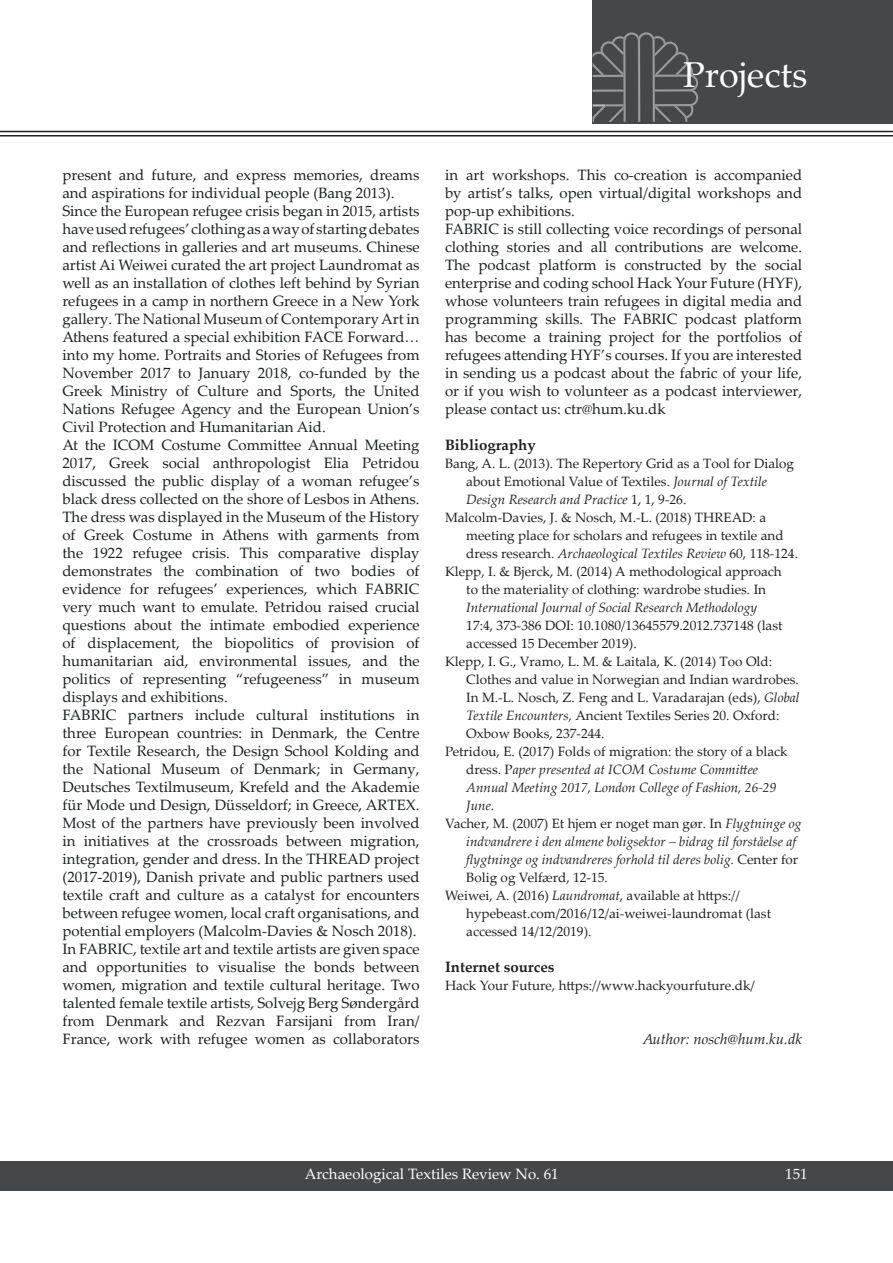
<style>
.page{position:relative;width:893px;height:1263px;background:#fff}
.page>*{position:absolute;margin:0;border:0;box-sizing:border-box;transform-origin:0 0}
.t1{font:36px "Palatino Linotype";color:#fff}
.t2{font:15px/18px "Palatino Linotype";color:#1b2022}
.t3{font:15px "Palatino Linotype";color:#fff}
.t4{font:700 15px "Palatino Linotype";color:#231f20}
.t5{font:italic 15px "Palatino Linotype";color:#231f20}
.t6{font:13.5px "Palatino Linotype";color:#231f20}
.t7{font:italic 13.5px "Palatino Linotype";color:#231f20}
.s1{font-style:italic}
.s2{font-style:normal}
</style>
<div class="page">
<div style="left:593px;top:0;width:300px;height:123px;background:#464748"></div>
<svg style="left:593px;top:32px;width:106px;height:90px"></svg>
<hr style="left:0;top:131px;width:893px;height:1px;background:#231f20">
<hr style="left:0;top:135px;width:893px;height:2px;background:#231f20">
<div style="left:0;top:1161px;width:893px;height:30px;background:#464748"></div>
<h1 class="t1" style="left:683px;top:50px;width:126px">Projects</h1>
<p class="t2" style="left:62px;top:165px;width:359px">present and future, and express memories, dreams and aspirations for individual people (Bang 2013).<br>Since the European refugee crisis began in 2015, artists have used refugees’ clothing as a way of starting debates and reflections in galleries and art museums. Chinese artist Ai Weiwei curated the art project Laundromat as well as an installation of clothes left behind by Syrian refugees in a camp in northern Greece in a New York gallery. The National Museum of Contemporary Art in Athens featured a special exhibition FACE Forward… into my home. Portraits and Stories of Refugees from November 2017 to January 2018, co-funded by the Greek Ministry of Culture and Sports, the United Nations Refugee Agency and the European Union’s Civil Protection and Humanitarian Aid.<br>At the ICOM Costume Committee Annual Meeting 2017, Greek social anthropologist Elia Petridou discussed the public display of a woman refugee’s black dress collected on the shore of Lesbos in Athens.<br>The dress was displayed in the Museum of the History of Greek Costume in Athens with garments from the 1922 refugee crisis. This comparative display demonstrates the combination of two bodies of evidence for refugees’ experiences, which FABRIC very much want to emulate. Petridou raised crucial questions about the intimate embodied experience of displacement, the biopolitics of provision of humanitarian aid, environmental issues, and the politics of representing “refugeeness” in museum displays and exhibitions.<br>FABRIC partners include cultural institutions in three European countries: in Denmark, the Centre for Textile Research, the Design School Kolding and the National Museum of Denmark; in Germany, Deutsches Textilmuseum, Krefeld and the Akademie für Mode und Design, Düsseldorf; in Greece, ARTEX.<br>Most of the partners have previously been involved in initiatives at the crossroads between migration, integration, gender and dress. In the THREAD project (2017-2019), Danish private and public partners used textile craft and culture as a catalyst for encounters between refugee women, local craft organisations, and potential employers (Malcolm-Davies &amp; Nosch 2018).<br>In FABRIC, textile art and textile artists are given space and opportunities to visualise the bonds between women, migration and textile cultural heritage. Two talented female textile artists, Solvejg Berg Søndergård from Denmark and Rezvan Farsijani from Iran/ France, work with refugee women as collaborators</p>
<p class="t2" style="left:445px;top:165px;width:359px">in art workshops. This co-creation is accompanied by artist’s talks, open virtual/digital workshops and pop-up exhibitions.<br>FABRIC is still collecting voice recordings of personal clothing stories and all contributions are welcome.<br>The podcast platform is constructed by the social enterprise and coding school Hack Your Future (HYF), whose volunteers train refugees in digital media and programming skills. The FABRIC podcast platform has become a training project for the portfolios of refugees attending HYF’s courses. If you are interested in sending us a podcast about the fabric of your life, or if you wish to volunteer as a podcast interviewer, please contact us: ctr@hum.ku.dk</p>
<p class="t4" style="left:445px;top:434px;width:92px">Bibliography</p>
<p class="t6" style="left:445px;top:454px;width:350px">Bang, A. L. (2013). The Repertory Grid as a Tool for Dialog</p>
<p class="t6" style="left:466px;top:472px;width:302px">about Emotional Value of Textiles. <span class="s1">Journal of Textile</span></p>
<p class="t7" style="left:466px;top:490px;width:222px">Design Research and Practice <span class="s2">1, 1, 9-26.</span></p>
<p class="t6" style="left:445px;top:508px;width:323px">Malcolm-Davies, J. &amp; Nosch, M.-L. (2018) THREAD: a</p>
<p class="t6" style="left:466px;top:526px;width:319px">meeting place for scholars and refugees in textile and</p>
<p class="t7" style="left:466px;top:544px;width:333px"><span class="s2">dress research.</span> Archaeological Textiles Review <span class="s2">60, 118-124.</span></p>
<p class="t6" style="left:445px;top:562px;width:338px">Klepp, I. &amp; Bjerck, M. (2014) A methodological approach</p>
<p class="t6" style="left:466px;top:580px;width:301px">to the materiality of clothing: wardrobe studies. In</p>
<p class="t7" style="left:466px;top:598px;width:293px">International Journal of Social Research Methodology</p>
<p class="t6" style="left:466px;top:616px;width:318px">17:4, 373-386 DOI: 10.1080/13645579.2012.737148 (last</p>
<p class="t6" style="left:466px;top:634px;width:172px">accessed 15 December 2019).</p>
<p class="t6" style="left:445px;top:652px;width:329px">Klepp, I. G., Vramo, L. M. &amp; Laitala, K. (2014) Too Old:</p>
<p class="t6" style="left:466px;top:670px;width:334px">Clothes and value in Norwegian and Indian wardrobes.</p>
<p class="t6" style="left:466px;top:688px;width:335px">In M.-L. Nosch, Z. Feng and L. Varadarajan (eds), <span class="s1">Global</span></p>
<p class="t6" style="left:466px;top:706px;width:315px"><span class="s1">Textile Encounters,</span> Ancient Textiles Series 20. Oxford:</p>
<p class="t6" style="left:466px;top:724px;width:140px">Oxbow Books, 237-244.</p>
<p class="t6" style="left:445px;top:742px;width:344px">Petridou, E. (2017) Folds of migration: the story of a black</p>
<p class="t7" style="left:466px;top:760px;width:293px"><span class="s2">dress. P</span>aper presented at ICOM Costume Committee</p>
<p class="t7" style="left:466px;top:778px;width:312px">Annual Meeting 2017, London College of Fashion, 26-29</p>
<p class="t7" style="left:466px;top:796px;width:30px">June.</p>
<p class="t6" style="left:445px;top:814px;width:358px">Vacher, M. (2007) Et hjem er noget man gør. In <span class="s1">Flygtninge og</span></p>
<p class="t7" style="left:466px;top:832px;width:331px">indvandrere i den almene boligsektor – bidrag til forståelse af</p>
<p class="t7" style="left:466px;top:850px;width:333px">flygtninge og indvandreres forhold til deres bolig. <span class="s2">Center for</span></p>
<p class="t6" style="left:466px;top:868px;width:143px">Bolig og Velfærd, 12-15.</p>
<p class="t6" style="left:445px;top:886px;width:296px">Weiwei, A. (2016) <span class="s1">Laundromat</span>, available at https://</p>
<p class="t6" style="left:466px;top:904px;width:306px">hypebeast.com/2016/12/ai-weiwei-laundromat (last</p>
<p class="t6" style="left:466px;top:922px;width:127px">accessed 14/12/2019).</p>
<p class="t4" style="left:445px;top:956px;width:111px">Internet sources</p>
<p class="t6" style="left:445px;top:976px;width:311px">Hack Your Future, https://www.hackyourfuture.dk/</p>
<p class="t5" style="left:643px;top:1028px;width:161px">Author: nosch@hum.ku.dk</p>
<p class="t3" style="left:305px;top:1163px;width:256px">Archaeological Textiles Review No. 61</p>
<p class="t3" style="left:785px;top:1163px;width:24px">151</p>
</div>
